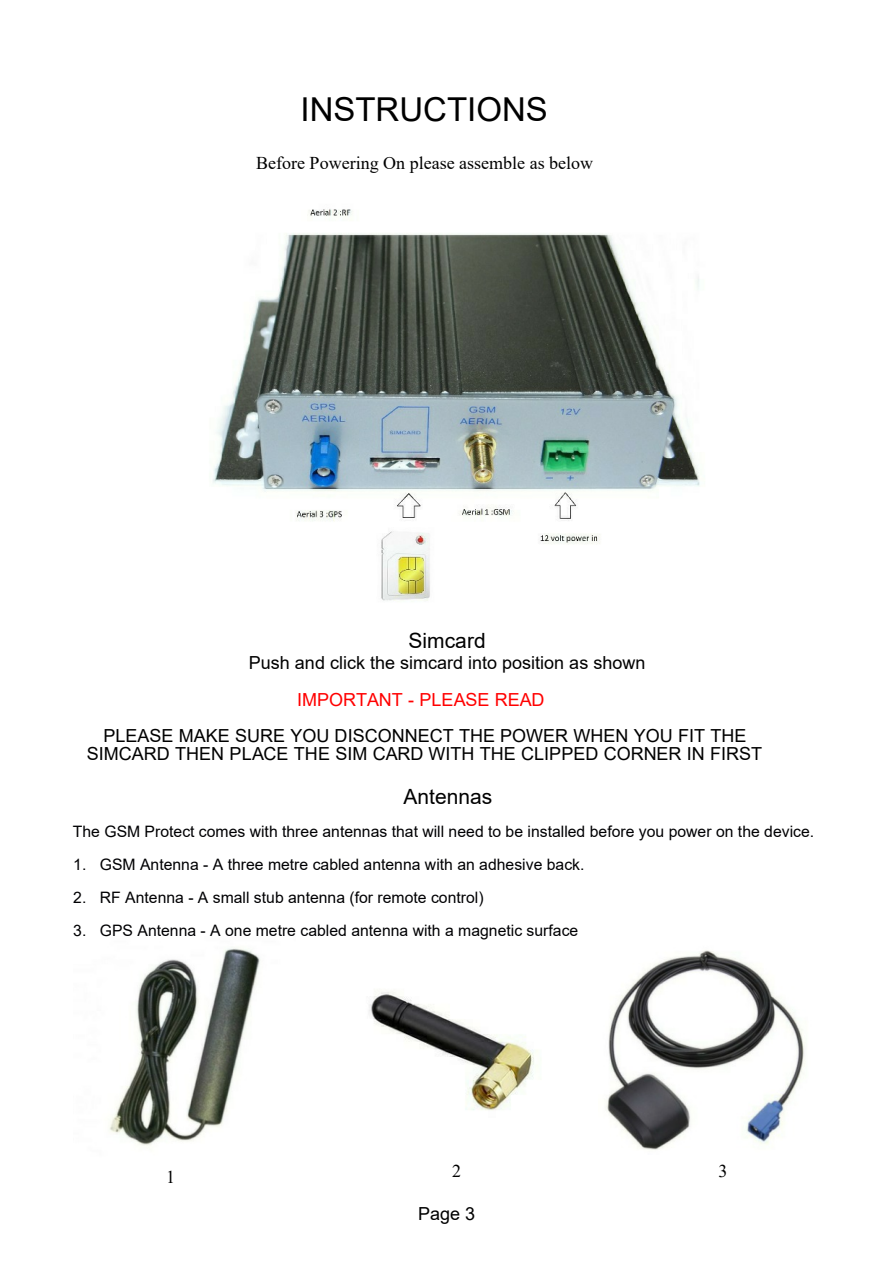
<style>
.page{position:relative;width:893px;height:1263px;background:#fff}
.page>*{position:absolute;margin:0;border:0;box-sizing:border-box;transform-origin:0 0}
.t1{font:33px "Arial";color:#000}
.t2{font:21px "Arial";color:#000}
.t3{font:18px/18px "Arial";color:#000;text-align:center}
.t4{font:18px "Times New Roman";color:#000}
.t5{font:18px "Arial";color:#f00}
.t6{font:15.75px "Arial";color:#000003}
</style>
<div class="page">
<img style="left:605px;top:950px;width:200px;height:200px">
<img style="left:369px;top:991px;width:169px;height:120px">
<img style="left:109px;top:948px;width:151px;height:198px">
<img style="left:213px;top:209px;width:487px;height:392px">
<h1 class="t1" style="left:301px;top:97px;width:249px">INSTRUCTIONS</h1>
<p class="t4" style="left:256px;top:156px;width:338px">Before Powering On please assemble as below</p>
<h2 class="t2" style="left:409px;top:633px;width:79px">Simcard</h2>
<p class="t3" style="left:249px;top:655px;width:398px">Push and click the simcard into position as shown</p>
<p class="t5" style="left:297px;top:693px;width:249px">IMPORTANT - PLEASE READ</p>
<p class="t3" style="left:87px;top:728px;width:677px">PLEASE MAKE SURE YOU DISCONNECT THE POWER WHEN YOU FIT THE<br>SIMCARD THEN PLACE THE SIM CARD WITH THE CLIPPED CORNER IN FIRST</p>
<h2 class="t2" style="left:404px;top:788px;width:90px">Antennas</h2>
<p class="t6" style="left:73px;top:826px;width:743px">The GSM Protect comes with three antennas that will need to be installed before you power on the device.</p>
<p class="t6" style="left:73px;top:859px;width:513px">1. GSM Antenna - A three metre cabled antenna with an adhesive back.</p>
<p class="t6" style="left:73px;top:892px;width:412px">2. RF Antenna - A small stub antenna (for remote control)</p>
<p class="t6" style="left:73px;top:925px;width:507px">3. GPS Antenna - A one metre cabled antenna with a magnetic surface</p>
<p class="t4" style="left:166px;top:1170px;width:10px">1</p>
<p class="t4" style="left:452px;top:1164px;width:10px">2</p>
<p class="t4" style="left:718px;top:1164px;width:10px">3</p>
<p class="t3" style="left:418px;top:1206px;width:59px">Page 3</p>
</div>
